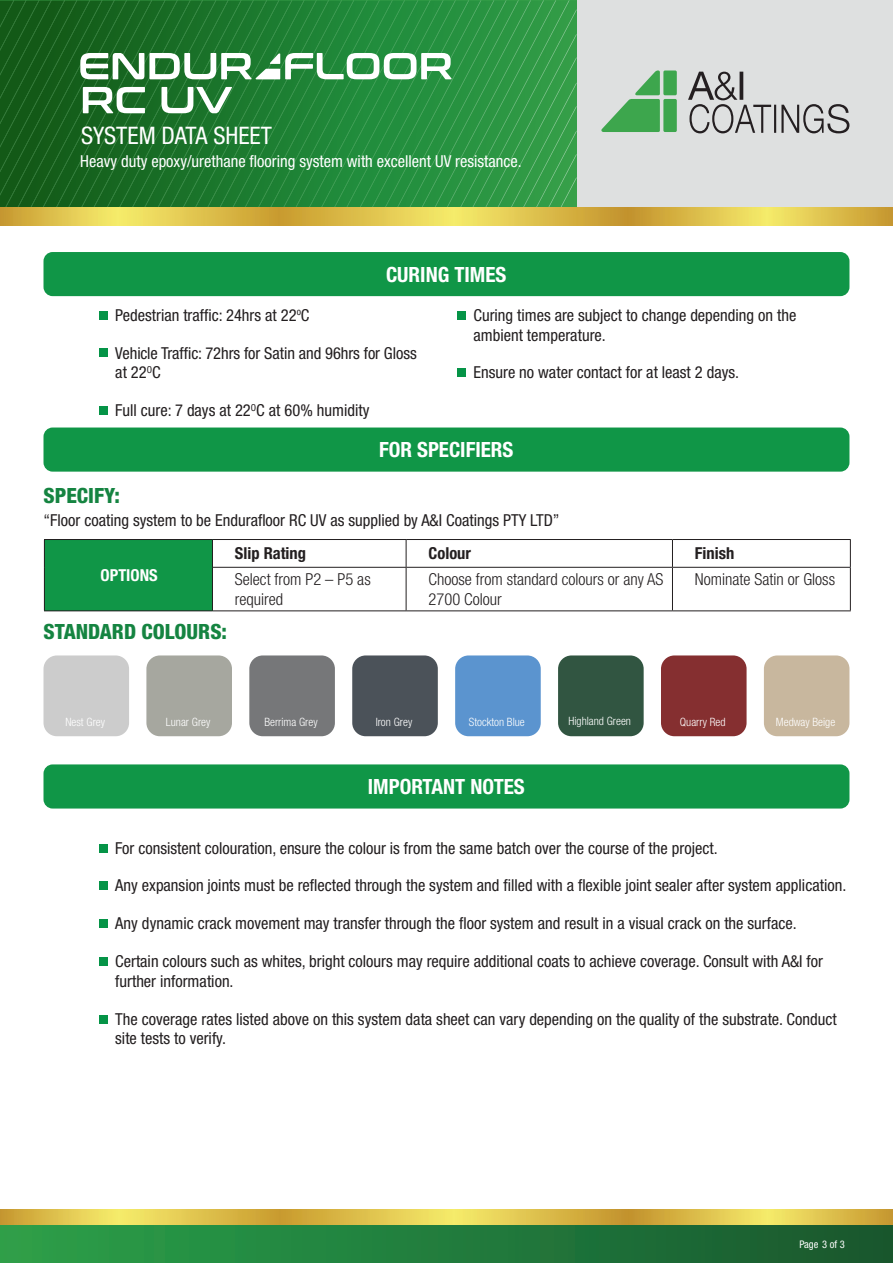
<style>
.page{position:relative;width:893px;height:1263px;background:#fff}
.page>*{position:absolute;margin:0;border:0;box-sizing:border-box;transform-origin:0 0}
.t1{font:condensed 24.15px "Helvetica Neue LT Std";color:#fff}
.section_title{font:700 condensed 21px "Helvetica Neue LT Std";color:#fff}
.chemical_directory{font:800 condensed 21px "Helvetica Neue LT Std";color:#158441}
.bullet_green{font:condensed 16.5px/19.8px "Helvetica Neue LT Std";color:#231f20}
.bullet_green-2{font:300 condensed 16.5px/19.8px "Helvetica Neue LT Std";color:#231f20}
.body{font:condensed 16.5px "Helvetica Neue LT Std";color:#231f20}
.t2{font:condensed 16.5px "Helvetica Neue LT Std";color:#fff}
.bullet_green-3{font:700 condensed 16.5px "Helvetica Neue LT Std";color:#231f20}
.bullet_green-4{font:700 condensed 16.5px "Helvetica Neue LT Std";color:#fff}
.swatches{font:300 condensed 11.55px "Helvetica Neue LT Std";color:#fff}
.t3{font:condensed 10.5px "Helvetica Neue LT Std";color:#fff}
</style>
<div class="page">
<img style="left:0;top:0;width:9px;height:208px">
<img style="left:9px;top:0;width:13px;height:208px">
<img style="left:22px;top:0;width:12px;height:208px">
<img style="left:34px;top:0;width:14px;height:208px">
<img style="left:48px;top:0;width:12px;height:208px">
<img style="left:60px;top:0;width:13px;height:208px">
<img style="left:73px;top:0;width:12px;height:208px">
<img style="left:85px;top:0;width:13px;height:208px">
<img style="left:98px;top:0;width:13px;height:208px">
<img style="left:111px;top:0;width:13px;height:208px">
<img style="left:124px;top:0;width:12px;height:208px">
<img style="left:136px;top:0;width:13px;height:208px">
<img style="left:149px;top:0;width:12px;height:208px">
<img style="left:161px;top:0;width:13px;height:208px">
<img style="left:174px;top:0;width:13px;height:208px">
<img style="left:187px;top:0;width:12px;height:208px">
<img style="left:199px;top:0;width:12px;height:208px">
<img style="left:211px;top:0;width:13px;height:208px">
<img style="left:224px;top:0;width:12px;height:208px">
<img style="left:236px;top:0;width:14px;height:208px">
<img style="left:250px;top:0;width:12px;height:208px">
<img style="left:262px;top:0;width:13px;height:208px">
<img style="left:275px;top:0;width:12px;height:208px">
<img style="left:287px;top:0;width:13px;height:208px">
<img style="left:300px;top:0;width:13px;height:208px">
<img style="left:313px;top:0;width:13px;height:208px">
<img style="left:326px;top:0;width:12px;height:208px">
<img style="left:338px;top:0;width:13px;height:208px">
<img style="left:351px;top:0;width:12px;height:208px">
<img style="left:363px;top:0;width:13px;height:208px">
<img style="left:376px;top:0;width:13px;height:208px">
<img style="left:389px;top:0;width:12px;height:208px">
<img style="left:401px;top:0;width:12px;height:208px">
<img style="left:413px;top:0;width:13px;height:208px">
<img style="left:426px;top:0;width:12px;height:208px">
<img style="left:438px;top:0;width:14px;height:208px">
<img style="left:452px;top:0;width:117px;height:208px">
<img style="left:464px;top:9px;width:112px;height:199px">
<img style="left:477px;top:34px;width:99px;height:174px">
<img style="left:489px;top:57px;width:87px;height:151px">
<img style="left:502px;top:82px;width:74px;height:126px">
<img style="left:515px;top:106px;width:61px;height:102px">
<img style="left:528px;top:130px;width:48px;height:78px">
<img style="left:540px;top:154px;width:36px;height:54px">
<img style="left:552px;top:177px;width:24px;height:31px">
<div style="left:577px;top:0;width:316px;height:209px;background:#dee0e0"></div>
<svg style="left:0;top:208px;width:893px;height:17px;background:#dec14c"></svg>
<div style="left:663px;top:99px;width:14px;height:33px;background:#3da64d;border-radius:2px"></div>
<div style="left:663px;top:71px;width:14px;height:24px;background:#3da64d;border-radius:2px"></div>
<svg style="left:601px;top:71px;width:59px;height:61px"></svg>
<svg style="left:688px;top:72px;width:161px;height:61px"></svg>
<svg style="left:0;top:1209px;width:893px;height:17px;background:#d2bd4b"></svg>
<div style="left:0;top:1226px;width:893px;height:37px;background:linear-gradient(to right,#2ba14a,#18572e)"></div>
<div style="left:44px;top:252px;width:805px;height:44px;background:#109647;border-radius:9px"></div>
<div style="left:44px;top:427px;width:805px;height:45px;background:#109647;border-radius:9px"></div>
<div style="left:44px;top:764px;width:805px;height:44px;background:#109647;border-radius:9px"></div>
<div style="left:44px;top:539px;width:168px;height:72px;background:#109647"></div>
<hr style="left:44px;top:539px;width:168px;height:1px;background:#231f20">
<svg style="left:44px;top:540px;width:1px;height:27px"></svg>
<hr style="left:44px;top:567px;width:1px;height:43px;background:#231f20">
<hr style="left:44px;top:610px;width:168px;height:1px;background:#231f20">
<svg style="left:406px;top:540px;width:1px;height:27px"></svg>
<hr style="left:406px;top:568px;width:1px;height:42px;background:#231f20">
<hr style="left:212px;top:539px;width:194px;height:1px;background:#231f20">
<svg style="left:212px;top:540px;width:1px;height:27px"></svg>
<hr style="left:406px;top:539px;width:266px;height:1px;background:#231f20">
<hr style="left:672px;top:539px;width:179px;height:1px;background:#231f20">
<svg style="left:850px;top:540px;width:1px;height:27px"></svg>
<hr style="left:212px;top:567px;width:194px;height:1px;background:#231f20">
<hr style="left:212px;top:568px;width:1px;height:42px;background:#231f20">
<hr style="left:406px;top:567px;width:266px;height:1px;background:#231f20">
<hr style="left:672px;top:567px;width:179px;height:1px;background:#231f20">
<hr style="left:850px;top:568px;width:1px;height:42px;background:#231f20">
<hr style="left:212px;top:610px;width:194px;height:1px;background:#231f20">
<hr style="left:406px;top:610px;width:266px;height:1px;background:#231f20">
<hr style="left:672px;top:610px;width:179px;height:1px;background:#231f20">
<svg style="left:672px;top:540px;width:1px;height:27px"></svg>
<hr style="left:672px;top:568px;width:1px;height:42px;background:#231f20">
<div style="left:44px;top:655px;width:85px;height:81px;background:#ccc;border-radius:13px"></div>
<div style="left:249px;top:655px;width:86px;height:81px;background:#767779;border-radius:13px"></div>
<div style="left:455px;top:655px;width:86px;height:81px;background:#5b94cf;border-radius:13px"></div>
<div style="left:661px;top:655px;width:86px;height:81px;background:#852f30;border-radius:13px"></div>
<div style="left:146px;top:655px;width:86px;height:81px;background:#a6a79f;border-radius:13px"></div>
<div style="left:352px;top:655px;width:86px;height:81px;background:#4b5259;border-radius:13px"></div>
<div style="left:558px;top:655px;width:86px;height:81px;background:#315541;border-radius:13px"></div>
<div style="left:764px;top:655px;width:85px;height:81px;background:#c8b79e;border-radius:13px"></div>
<div style="left:99px;top:843px;width:9px;height:9px;background:#059447"></div>
<div style="left:99px;top:881px;width:9px;height:9px;background:#059447"></div>
<div style="left:99px;top:919px;width:9px;height:9px;background:#059447"></div>
<div style="left:99px;top:957px;width:9px;height:9px;background:#059447"></div>
<div style="left:99px;top:1014px;width:9px;height:9px;background:#059447"></div>
<div style="left:99px;top:311px;width:9px;height:9px;background:#059447"></div>
<div style="left:99px;top:348px;width:9px;height:9px;background:#059447"></div>
<div style="left:99px;top:406px;width:9px;height:9px;background:#059447"></div>
<div style="left:457px;top:311px;width:9px;height:9px;background:#059447"></div>
<div style="left:457px;top:368px;width:9px;height:9px;background:#059447"></div>
<svg style="left:80px;top:53px;width:372px;height:26px"></svg>
<svg style="left:83px;top:87px;width:62px;height:26px"></svg>
<svg style="left:161px;top:87px;width:71px;height:26px"></svg>
<h1 class="t1" style="left:81px;top:122px;width:192px">SYSTEM DATA SHEET</h1>
<p class="t2" style="left:80px;top:151px;width:443px">Heavy duty epoxy/urethane flooring system with excellent UV resistance.</p>
<p class="section_title" style="left:386px;top:261px;width:122px">CURING TIMES</p>
<p class="bullet_green" style="left:115px;top:305px;width:196px">Pedestrian traffic: 24hrs at 22<sup>o</sup>C</p>
<p class="bullet_green" style="left:115px;top:343px;width:303px">Vehicle Traffic: 72hrs for Satin and 96hrs for Gloss at 22<sup>O</sup>C</p>
<p class="bullet_green" style="left:115px;top:400px;width:256px">Full cure: 7 days at 22<sup>O</sup>C at 60% humidity</p>
<p class="bullet_green" style="left:473px;top:305px;width:324px">Curing times are subject to change depending on the ambient temperature.</p>
<p class="bullet_green" style="left:473px;top:362px;width:267px">Ensure no water contact for at least 2 days.</p>
<p class="chemical_directory" style="left:44px;top:482px;width:78px">SPECIFY:</p>
<p class="section_title" style="left:379px;top:437px;width:136px">FOR SPECIFIERS</p>
<p class="body" style="left:44px;top:511px;width:518px">“Floor coating system to be Endurafloor RC UV as supplied by A&amp;I Coatings PTY LTD”</p>
<p class="bullet_green-4" style="left:101px;top:565px;width:59px">OPTIONS</p>
<p class="chemical_directory" style="left:44px;top:618px;width:185px">STANDARD COLOURS:</p>
<p class="bullet_green-3" style="left:235px;top:543px;width:73px">Slip Rating</p>
<p class="bullet_green-3" style="left:429px;top:543px;width:44px">Colour</p>
<p class="bullet_green-3" style="left:695px;top:543px;width:41px">Finish</p>
<p class="bullet_green-2" style="left:235px;top:569px;width:137px">Select from P2 – P5 as required</p>
<p class="bullet_green-2" style="left:429px;top:569px;width:236px">Choose from standard colours or any AS<br>2700 Colour</p>
<p class="bullet_green-2" style="left:695px;top:569px;width:142px">Nominate Satin or Gloss</p>
<p class="swatches" style="left:65px;top:715px;width:41px">Nest Grey</p>
<p class="swatches" style="left:166px;top:715px;width:46px">Lunar Grey</p>
<p class="swatches" style="left:264px;top:715px;width:55px">Berrima Grey</p>
<p class="swatches" style="left:376px;top:715px;width:38px">Iron Grey</p>
<p class="swatches" style="left:469px;top:715px;width:57px">Stockton Blue</p>
<p class="swatches" style="left:568px;top:714px;width:64px">Highland Green</p>
<p class="swatches" style="left:680px;top:715px;width:47px">Quarry Red</p>
<p class="swatches" style="left:776px;top:715px;width:61px">Medway Beige</p>
<p class="section_title" style="left:368px;top:774px;width:158px">IMPORTANT NOTES</p>
<p class="bullet_green" style="left:115px;top:838px;width:604px">For consistent colouration, ensure the colour is from the same batch over the course of the project.</p>
<p class="bullet_green" style="left:115px;top:875px;width:733px">Any expansion joints must be reflected through the system and filled with a flexible joint sealer after system application.</p>
<p class="bullet_green" style="left:115px;top:913px;width:683px">Any dynamic crack movement may transfer through the floor system and result in a visual crack on the surface.</p>
<p class="bullet_green" style="left:115px;top:951px;width:709px">Certain colours such as whites, bright colours may require additional coats to achieve coverage. Consult with A&amp;I for further information.</p>
<p class="bullet_green" style="left:115px;top:1009px;width:723px">The coverage rates listed above on this system data sheet can vary depending on the quality of the substrate. Conduct site tests to verify.</p>
<p class="t3" style="left:799px;top:1238px;width:47px">Page 3 of 3</p>
</div>
